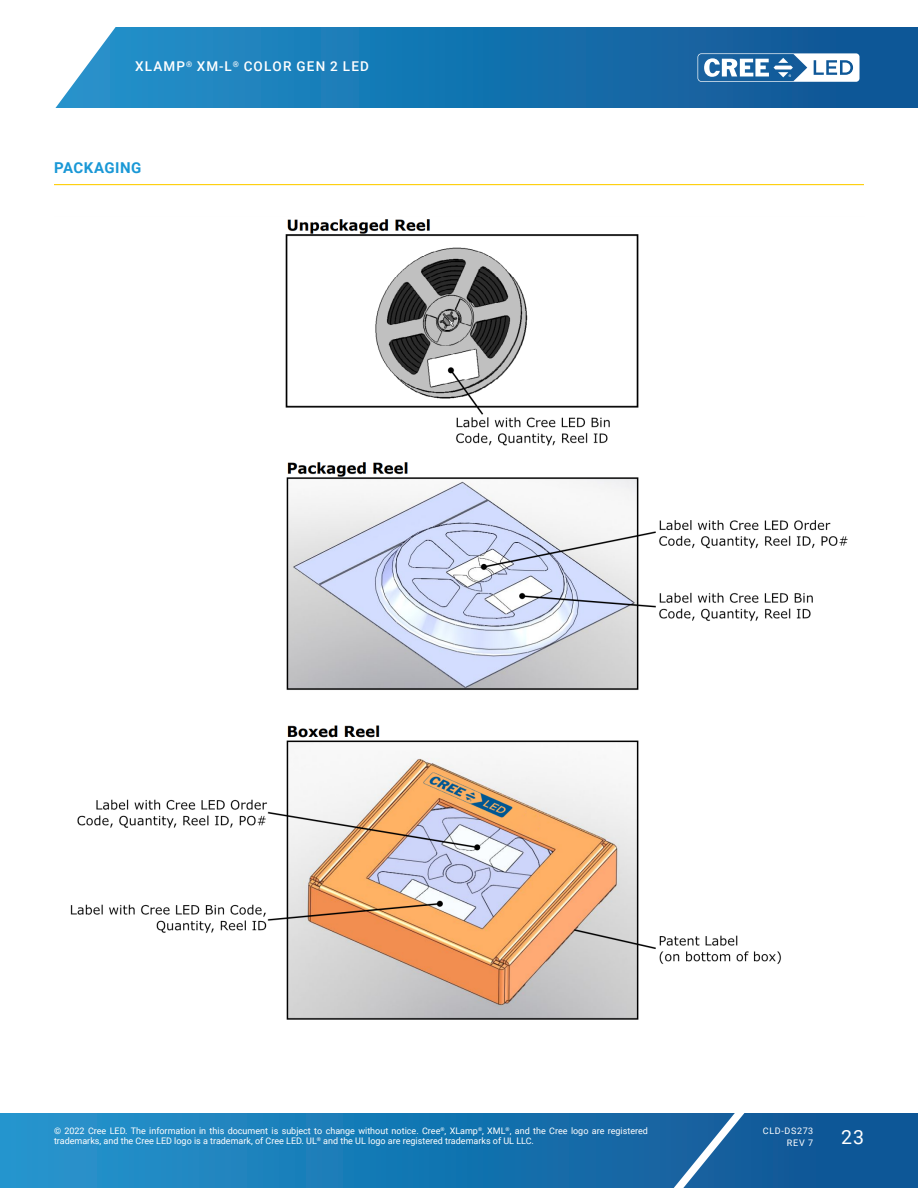
<style>
.page{position:relative;width:918px;height:1188px;background:#fff}
.page>*{position:absolute;margin:0;border:0;box-sizing:border-box;transform-origin:0 0}
.t1{font:19.5px "Roboto";color:#fff}
.Section_heading_with{font:700 15px "Roboto";letter-spacing:.035em;color:#1a98d6}
.t2{font:500 13.5px "Roboto";letter-spacing:.085em;color:#fff}
.t3{font:9px/10.8px "Roboto";color:#fff}
.t4{font:9px/12px "Roboto";letter-spacing:.085em;color:#fff;text-align:right}
</style>
<div class="page">
<svg style="left:0;top:1113px;width:918px;height:75px;background:#1876b2"></svg>
<svg style="left:644px;top:1113px;width:117px;height:75px;background:#296da6"></svg>
<svg style="left:55px;top:27px;width:863px;height:81px;background:#2078b2"></svg>
<svg style="left:698px;top:53px;width:162px;height:29px"></svg>
<hr style="left:54px;top:184px;width:810px;height:1px;background:#fece08">
<img style="left:70px;top:219px;width:778px;height:801px">
<h3 class="t2" style="left:135px;top:57px;width:235px">XLAMP<sup>®</sup> XM-L<sup>®</sup> COLOR GEN 2 LED</h3>
<p class="Section_heading_with" style="left:54px;top:157px;width:89px">PACKAGING</p>
<p class="t3" style="left:54px;top:1125px;width:596px">© 2022 Cree LED. The information in this document is subject to change without notice. Cree<sup>®</sup>, XLamp<sup>®</sup>, XML<sup>®</sup>, and the Cree logo are registered trademarks, and the Cree LED logo is a trademark, of Cree LED. UL<sup>®</sup> and the UL logo are registered trademarks of UL LLC.</p>
<p class="t4" style="left:763px;top:1124px;width:52px">CLD-DS273<br>REV 7</p>
<h1 class="t1" style="left:841px;top:1123px;width:24px">23</h1>
</div>
